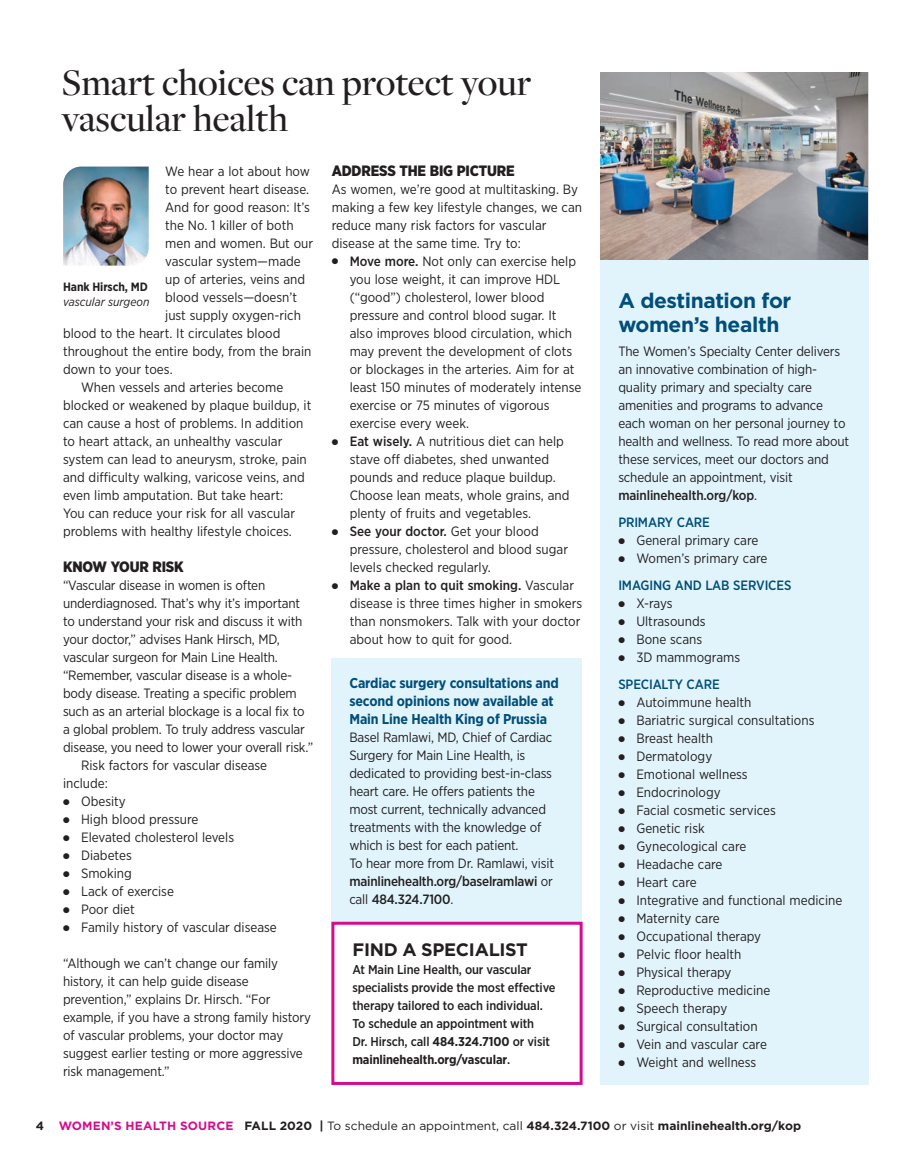
<style>
.page{position:relative;width:905px;height:1175px;background:#fff}
.page>*{position:absolute;margin:0;border:0;box-sizing:border-box;transform-origin:0 0}
.t1{font:500 39px/36px "Freight Disp Pro";color:#231f20}
.t2{font:700 21px/24px "Gotham OTF";letter-spacing:-.02em;color:#004e79}
.t3{font:700 18px "Gotham OTF";letter-spacing:-.015em;color:#231f20}
.t4{font:900 15px "Gotham Narrow";letter-spacing:-.01em;color:#231f20}
.t5{font:700 14.25px/18px "Gotham Narrow";letter-spacing:-.01em;color:#004e79}
.t6{font:13.5px/18px "Gotham Narrow";color:#231f20}
.t7{font:500 13.5px/27px "Gotham Narrow";letter-spacing:-.01em;color:#004e79}
.t8{font:500 12.75px/18px "Gotham Narrow";letter-spacing:-.01em;color:#231f20}
.t9{font:700 12px "Gotham OTF";color:#231f20}
.t10{font:italic 12px "Gotham Narrow";color:#231f20}
.t11{font:700 12px "Gotham Narrow";letter-spacing:-.01em;color:#231f20}
.s1{font-weight:500}
.s2{font-weight:700}
.s3{color:#231f20}
.s4{font-weight:400;color:#231f20}
.s5{color:#d50d8c}
.s6{font-family:"Gotham OTF Book";font-weight:400}
</style>
<div class="page">
<div style="left:331px;top:658px;width:251px;height:263px;background:#e1f4fc"></div>
<div style="left:600px;top:211px;width:268px;height:873px;background:#e1f4fc"></div>
<div style="left:331px;top:921px;width:251px;height:163px;border:3px solid #d50d8c"></div>
<img style="left:600px;top:72px;width:267px;height:187px">
<img style="left:63px;top:166px;width:86px;height:100px">
<h1 class="t1" style="left:62px;top:63px;width:471px">Smart choices can protect your vascular health</h1>
<p class="t6" style="left:165px;top:161px;width:146px">We hear a lot about how</p>
<p class="t6" style="left:165px;top:179px;width:145px">to prevent heart disease.</p>
<p class="t6" style="left:165px;top:197px;width:146px">And for good reason: It’s</p>
<p class="t6" style="left:165px;top:215px;width:130px">the No. 1 killer of both</p>
<p class="t6" style="left:165px;top:233px;width:150px">men and women. But our</p>
<p class="t6" style="left:165px;top:251px;width:137px">vascular system—made</p>
<p class="t6" style="left:165px;top:269px;width:141px">up of arteries, veins and</p>
<p class="t6" style="left:165px;top:287px;width:133px">blood vessels—doesn’t</p>
<p class="t6" style="left:165px;top:305px;width:137px">just supply oxygen-rich</p>
<p class="t6" style="left:63px;top:323px;width:219px">blood to the heart. It circulates blood</p>
<p class="t6" style="left:63px;top:341px;width:250px">throughout the entire body, from the brain</p>
<p class="t6" style="left:63px;top:359px;width:111px">down to your toes.</p>
<p class="t6" style="left:81px;top:377px;width:204px">When vessels and arteries become</p>
<p class="t6" style="left:63px;top:395px;width:250px">blocked or weakened by plaque buildup, it</p>
<p class="t6" style="left:63px;top:413px;width:242px">can cause a host of problems. In addition</p>
<p class="t6" style="left:63px;top:431px;width:221px">to heart attack, an unhealthy vascular</p>
<p class="t6" style="left:63px;top:449px;width:245px">system can lead to aneurysm, stroke, pain</p>
<p class="t6" style="left:63px;top:467px;width:243px">and difficulty walking, varicose veins, and</p>
<p class="t6" style="left:63px;top:485px;width:222px">even limb amputation. But take heart:</p>
<p class="t6" style="left:63px;top:503px;width:233px">You can reduce your risk for all vascular</p>
<p class="t6" style="left:63px;top:521px;width:230px">problems with healthy lifestyle choices.</p>
<p class="t4" style="left:63px;top:556px;width:122px">KNOW YOUR RISK</p>
<p class="t6" style="left:63px;top:575px;width:204px">“Vascular disease in women is often</p>
<p class="t6" style="left:63px;top:593px;width:238px">underdiagnosed. That’s why it’s important</p>
<p class="t6" style="left:63px;top:611px;width:241px">to understand your risk and discuss it with</p>
<p class="t6" style="left:63px;top:629px;width:218px">your doctor,” advises Hank Hirsch, MD,</p>
<p class="t6" style="left:63px;top:647px;width:216px">vascular surgeon for Main Line Health.</p>
<p class="t6" style="left:63px;top:665px;width:231px">“Remember, vascular disease is a whole-</p>
<p class="t6" style="left:63px;top:683px;width:235px">body disease. Treating a specific problem</p>
<p class="t6" style="left:63px;top:701px;width:243px">such as an arterial blockage is a local fix to</p>
<p class="t6" style="left:63px;top:719px;width:243px">a global problem. To truly address vascular</p>
<p class="t6" style="left:63px;top:737px;width:251px">disease, you need to lower your overall risk.”</p>
<p class="t6" style="left:81px;top:755px;width:188px">Risk factors for vascular disease</p>
<p class="t6" style="left:63px;top:773px;width:46px">include:</p>
<p class="t6" style="left:63px;top:791px;width:64px">● Obesity</p>
<p class="t6" style="left:63px;top:809px;width:137px">● High blood pressure</p>
<p class="t6" style="left:63px;top:827px;width:173px">● Elevated cholesterol levels</p>
<p class="t6" style="left:63px;top:845px;width:70px">● Diabetes</p>
<p class="t6" style="left:63px;top:863px;width:70px">● Smoking</p>
<p class="t6" style="left:63px;top:881px;width:112px">● Lack of exercise</p>
<p class="t6" style="left:63px;top:899px;width:73px">● Poor diet</p>
<p class="t6" style="left:63px;top:917px;width:215px">● Family history of vascular disease</p>
<p class="t6" style="left:63px;top:953px;width:249px">“Although we can’t change our family history, it can help guide disease prevention,” explains Dr. Hirsch. “For example, if you have a strong family history of vascular problems, your doctor may suggest earlier testing or more aggressive risk management.”</p>
<p class="t11" style="left:63px;top:279px;width:86px">Hank Hirsch, MD</p>
<p class="t10" style="left:63px;top:294px;width:88px">vascular surgeon</p>
<p class="t4" style="left:332px;top:160px;width:185px">ADDRESS THE BIG PICTURE</p>
<p class="t6" style="left:332px;top:179px;width:252px">As women, we’re good at multitasking. By making a few key lifestyle changes, we can reduce many risk factors for vascular disease at the same time. Try to:</p>
<p class="t6" style="left:350px;top:251px;width:233px;text-indent:-18px">● <span class="s1">Move more.</span> Not only can exercise help you lose weight, it can improve HDL (“good”) cholesterol, lower blood pressure and control blood sugar. It also improves blood circulation, which may prevent the development of clots or blockages in the arteries. Aim for at least 150 minutes of moderately intense exercise or 75 minutes of vigorous exercise every week.</p>
<p class="t6" style="left:350px;top:431px;width:221px;text-indent:-18px">● <span class="s1">Eat wisely.</span> A nutritious diet can help stave off diabetes, shed unwanted pounds and reduce plaque buildup.<br>Choose lean meats, whole grains, and plenty of fruits and vegetables.</p>
<p class="t6" style="left:350px;top:521px;width:220px;text-indent:-18px">● <span class="s1">See your doctor.</span> Get your blood pressure, cholesterol and blood sugar levels checked regularly.</p>
<p class="t6" style="left:350px;top:575px;width:234px;text-indent:-18px">● <span class="s1">Make a plan to quit smoking.</span> Vascular disease is three times higher in smokers than nonsmokers. Talk with your doctor about how to quit for good.</p>
<p class="t5" style="left:349px;top:673px;width:211px">Cardiac surgery consultations and second opinions now available at<br>Main Line Health King of Prussia</p>
<p class="t6" style="left:349px;top:727px;width:206px">Basel Ramlawi, MD, Chief of Cardiac Surgery for Main Line Health, is dedicated to providing best-in-class heart care. He offers patients the most current, technically advanced treatments with the knowledge of which is best for each patient.<br>To hear more from Dr. Ramlawi, visit <span class="s1">mainlinehealth.org/baselramlawi</span> or call <span class="s1">484.324.7100</span>.</p>
<h3 class="t3" style="left:352px;top:939px;width:177px">FIND A SPECIALIST</h3>
<p class="t8" style="left:352px;top:960px;width:205px">At Main Line Health, our vascular specialists provide the most effective therapy tailored to each individual.<br>To schedule an appointment with<br>Dr. Hirsch, call <span class="s2">484.324.7100</span> or visit <span class="s2">mainlinehealth.org/vascular</span>.</p>
<h2 class="t2" style="left:618px;top:288px;width:174px">A destination for women’s health</h2>
<p class="t6" style="left:618px;top:341px;width:232px">The Women’s Specialty Center delivers an innovative combination of high&shy;quality primary and specialty care amenities and programs to advance each woman on her personal journey to health and wellness. To read more about these services, meet our doctors and schedule an appointment, visit <span class="s1">mainlinehealth.org/kop</span>.</p>
<p class="t7" style="left:618px;top:508px;width:93px">PRIMARY CARE</p>
<p class="t6" style="left:618px;top:530px;width:141px">● General primary care</p>
<p class="t7" style="left:618px;top:544px;width:175px"><span class="s3">●</span> <span class="s4">Women’s primary care<br></span>IMAGING AND LAB SERVICES</p>
<p class="t6" style="left:618px;top:593px;width:56px">● X-rays</p>
<p class="t6" style="left:618px;top:611px;width:89px">● Ultrasounds</p>
<p class="t6" style="left:618px;top:629px;width:85px">● Bone scans</p>
<p class="t7" style="left:618px;top:643px;width:123px"><span class="s3">●</span> <span class="s4">3D mammograms<br></span>SPECIALTY CARE</p>
<p class="t6" style="left:618px;top:692px;width:135px">● Autoimmune health</p>
<p class="t6" style="left:618px;top:710px;width:198px">● Bariatric surgical consultations</p>
<p class="t6" style="left:618px;top:728px;width:96px">● Breast health</p>
<p class="t6" style="left:618px;top:746px;width:95px">● Dermatology</p>
<p class="t6" style="left:618px;top:764px;width:131px">● Emotional wellness</p>
<p class="t6" style="left:618px;top:782px;width:104px">● Endocrinology</p>
<p class="t6" style="left:618px;top:800px;width:159px">● Facial cosmetic services</p>
<p class="t6" style="left:618px;top:818px;width:88px">● Genetic risk</p>
<p class="t6" style="left:618px;top:836px;width:129px">● Gynecological care</p>
<p class="t6" style="left:618px;top:854px;width:106px">● Headache care</p>
<p class="t6" style="left:618px;top:872px;width:80px">● Heart care</p>
<p class="t6" style="left:618px;top:890px;width:225px">● Integrative and functional medicine</p>
<p class="t6" style="left:618px;top:908px;width:103px">● Maternity care</p>
<p class="t6" style="left:618px;top:926px;width:144px">● Occupational therapy</p>
<p class="t6" style="left:618px;top:944px;width:125px">● Pelvic floor health</p>
<p class="t6" style="left:618px;top:962px;width:115px">● Physical therapy</p>
<p class="t6" style="left:618px;top:980px;width:153px">● Reproductive medicine</p>
<p class="t6" style="left:618px;top:998px;width:110px">● Speech therapy</p>
<p class="t6" style="left:618px;top:1016px;width:141px">● Surgical consultation</p>
<p class="t6" style="left:618px;top:1034px;width:150px">● Vein and vascular care</p>
<p class="t6" style="left:618px;top:1052px;width:139px">● Weight and wellness</p>
<p class="t9" style="left:36px;top:1118px;width:766px">4 <span class="s5">WOMEN’S HEALTH SOURCE</span> FALL 2020 | <span class="s6">To schedule an appointment, call</span> 484.324.7100 <span class="s6">or visit</span> mainlinehealth.org/kop</p>
</div>
